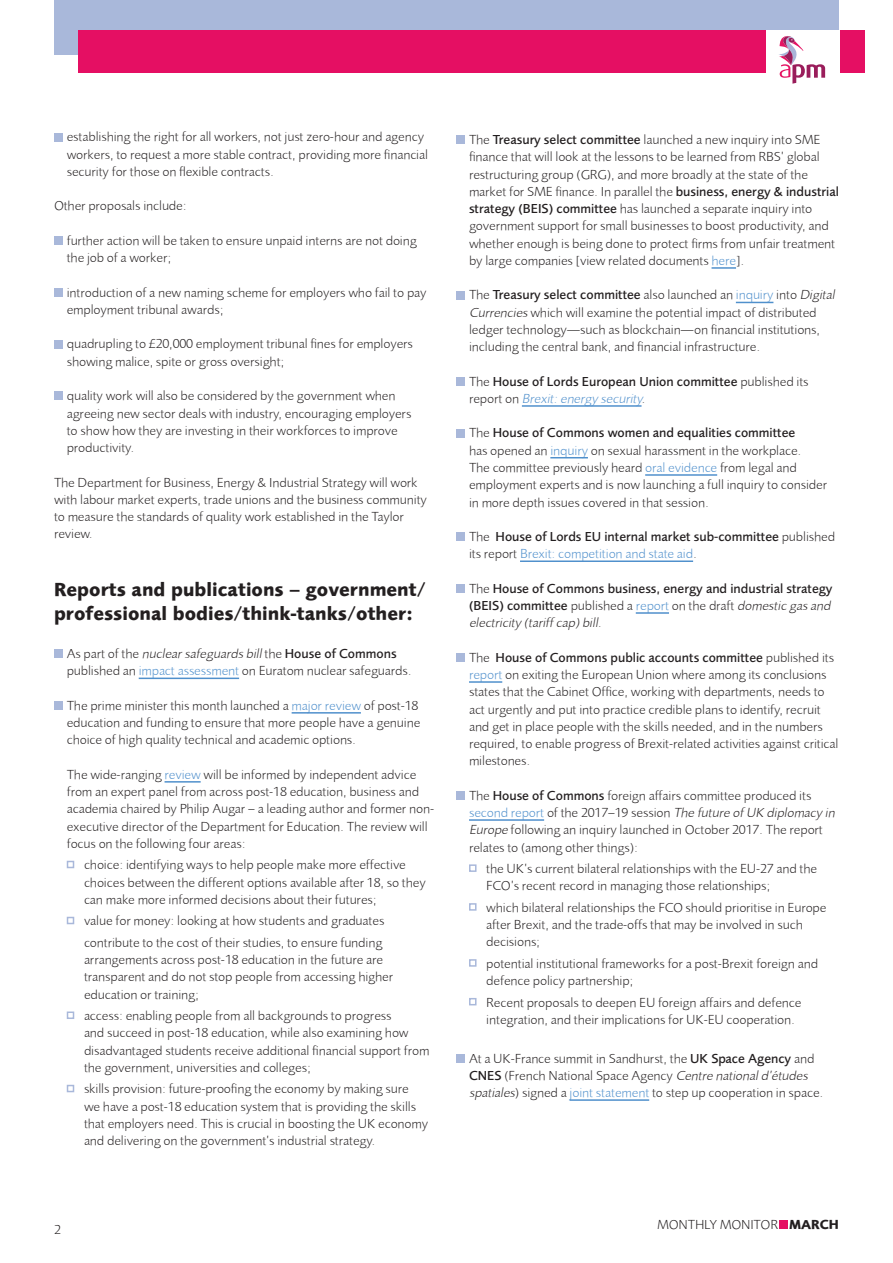
<style>
.page{position:relative;width:893px;height:1263px;background:#fff}
.page>*{position:absolute;margin:0;border:0;box-sizing:border-box;transform-origin:0 0}
.t1{font:700 19.5px/23.4px "Foundry Sans";color:#231f20}
.t2{font:300 13.5px/17.2px "Foundry Sans";color:#231f20}
.t3{font:500 13.5px/17.2px "Foundry Sans";color:#231f20}
.s1{font-style:italic}
.s2{font-weight:500}
.s3{color:#5090cc}
.s4{font-weight:300}
.s5{font-weight:300;font-style:italic;color:#5090cc}
.s6{font-weight:300;font-style:italic}
.s7{font-weight:300;color:#5090cc}
.s8{font-weight:700}
</style>
<div class="page">
<div style="left:54px;top:0;width:785px;height:54px;background:#a9b8da"></div>
<div style="left:78px;top:30px;width:787px;height:42px;background:#e50f63"></div>
<div style="left:766px;top:30px;width:74px;height:61px;background:#fff"></div>
<svg style="left:779px;top:36px;width:46px;height:48px"></svg>
<hr style="left:139px;top:678px;width:100px;height:1px;background:#5090cc">
<hr style="left:292px;top:712px;width:69px;height:2px;background:#5090cc">
<hr style="left:165px;top:781px;width:36px;height:2px;background:#5090cc">
<div style="left:54px;top:133px;width:9px;height:8px;background:#a9b8da"></div>
<div style="left:54px;top:236px;width:9px;height:9px;background:#a9b8da"></div>
<div style="left:54px;top:288px;width:9px;height:9px;background:#a9b8da"></div>
<div style="left:54px;top:340px;width:9px;height:8px;background:#a9b8da"></div>
<div style="left:54px;top:392px;width:9px;height:8px;background:#a9b8da"></div>
<div style="left:54px;top:650px;width:9px;height:8px;background:#a9b8da"></div>
<div style="left:54px;top:701px;width:9px;height:9px;background:#a9b8da"></div>
<svg style="left:67px;top:861px;width:7px;height:7px"></svg>
<svg style="left:67px;top:917px;width:7px;height:7px"></svg>
<svg style="left:67px;top:1011px;width:7px;height:8px"></svg>
<svg style="left:67px;top:1085px;width:7px;height:7px"></svg>
<hr style="left:711px;top:267px;width:25px;height:2px;background:#5090cc">
<hr style="left:736px;top:302px;width:37px;height:1px;background:#5090cc">
<hr style="left:522px;top:405px;width:119px;height:2px;background:#5090cc">
<hr style="left:550px;top:457px;width:38px;height:1px;background:#5090cc">
<hr style="left:645px;top:474px;width:72px;height:2px;background:#5090cc">
<hr style="left:520px;top:560px;width:173px;height:2px;background:#5090cc">
<hr style="left:636px;top:612px;width:33px;height:2px;background:#5090cc">
<hr style="left:469px;top:681px;width:33px;height:2px;background:#5090cc">
<hr style="left:469px;top:819px;width:75px;height:2px;background:#5090cc">
<hr style="left:570px;top:1099px;width:79px;height:2px;background:#5090cc">
<div style="left:456px;top:136px;width:9px;height:8px;background:#a9b8da"></div>
<div style="left:456px;top:291px;width:9px;height:8px;background:#a9b8da"></div>
<div style="left:456px;top:377px;width:9px;height:9px;background:#a9b8da"></div>
<div style="left:456px;top:429px;width:9px;height:8px;background:#a9b8da"></div>
<div style="left:456px;top:532px;width:9px;height:9px;background:#a9b8da"></div>
<div style="left:456px;top:584px;width:9px;height:9px;background:#a9b8da"></div>
<div style="left:456px;top:653px;width:9px;height:9px;background:#a9b8da"></div>
<div style="left:456px;top:791px;width:9px;height:9px;background:#a9b8da"></div>
<svg style="left:469px;top:864px;width:7px;height:8px"></svg>
<svg style="left:469px;top:903px;width:7px;height:8px"></svg>
<svg style="left:469px;top:959px;width:7px;height:8px"></svg>
<svg style="left:469px;top:998px;width:7px;height:7px"></svg>
<div style="left:456px;top:1054px;width:9px;height:8px;background:#a9b8da"></div>
<div style="left:779px;top:1220px;width:9px;height:9px;background:#e50f63"></div>
<p class="t2" style="left:67px;top:128px;width:363px">establishing the right for all workers, not just zero-hour and agency workers, to request a more stable contract, providing more financial security for those on flexible contracts.</p>
<p class="t2" style="left:54px;top:197px;width:134px">Other proposals include:</p>
<p class="t2" style="left:67px;top:232px;width:351px">further action will be taken to ensure unpaid interns are not doing the job of a worker;</p>
<p class="t2" style="left:67px;top:284px;width:361px">introduction of a new naming scheme for employers who fail to pay employment tribunal awards;</p>
<p class="t2" style="left:67px;top:335px;width:348px">quadrupling to £20,000 employment tribunal fines for employers showing malice, spite or gross oversight;</p>
<p class="t2" style="left:67px;top:387px;width:346px">quality work will also be considered by the government when agreeing new sector deals with industry, encouraging employers to show how they are investing in their workforces to improve productivity.</p>
<p class="t2" style="left:54px;top:473px;width:374px">The Department for Business, Energy &amp; Industrial Strategy will work with labour market experts, trade unions and the business community to measure the standards of quality work established in the Taylor review.</p>
<h1 class="t1" style="left:54px;top:578px;width:373px">Reports and publications – government/ professional bodies/think-tanks/other:</h1>
<p class="t2" style="left:67px;top:645px;width:346px">As part of the <span class="s1">nuclearsafeguards bill</span>the <span class="s2">House of Commons </span>published an <span class="s3">impact assessment</span> on Euratom nuclear safeguards.</p>
<p class="t2" style="left:67px;top:697px;width:355px">The prime minister this month launched a <span class="s3">major review</span> of post-18 education and funding to ensure that more people have a genuine choice of high quality technical and academic options.</p>
<p class="t2" style="left:67px;top:766px;width:369px">The wide-ranging <span class="s3">review</span> will be informed by independent advice from an expert panel from across post-18 education, business and academia chaired by Philip Augar – a leading author and former non&shy;executive director of the Department for Education. The review will focus on the following four areas:</p>
<p class="t2" style="left:84px;top:856px;width:343px">choice: identifying ways to help people make more effective choices between the different options available after 18, so they can make more informed decisions about their futures;</p>
<p class="t2" style="left:84px;top:910px;width:302px;line-height:21.5px">value for money: looking at how students and graduates contribute to the cost of their studies, to ensure funding</p>
<p class="t2" style="left:84px;top:951px;width:311px">arrangements across post-18 education in the future are transparent and do not stop people from accessing higher education or training;</p>
<p class="t2" style="left:84px;top:1007px;width:347px">access: enabling people from all backgrounds to progress<br>and succeed in post-18 education, while also examining how disadvantaged students receive additional financial support from the government, universities and colleges;</p>
<p class="t2" style="left:84px;top:1080px;width:345px">skills provision: future-proofing the economy by making sure we have a post-18 education system that is providing the skills that employers need. This is crucial in boosting the UK economy and delivering on the government’s industrial strategy.</p>
<p class="t2" style="left:54px;top:1221px;width:8px">2</p>
<p class="t2" style="left:469px;top:131px;width:371px">The <span class="s2">Treasury select committee</span> launched a new inquiry into SME finance that will look at the lessons to be learned from RBS’ global restructuring group (GRG), and more broadly at the state of the market for SME finance. In parallel the <span class="s2">business, energy &amp; industrial strategy (BEIS) committee</span> has launched a separate inquiry into government support for small businesses to boost productivity, and whether enough is being done to protect firms from unfair treatment by large companies [view related documents <span class="s3">here</span>].</p>
<p class="t2" style="left:469px;top:286px;width:370px">The <span class="s2">Treasury select committee</span> also launched an <span class="s3">inquiry</span> into <span class="s1">Digital Currencies</span> which will examine the potential impact of distributed ledger technology—such as blockchain—on financial institutions, including the central bank, and financial infrastructure.</p>
<p class="t3" style="left:469px;top:372px;width:341px"><span class="s4">The</span> House of Lords European Union committee <span class="s4">published its r e p o rt o n</span> <span class="s5">Brexit:energy security</span><span class="s6">.</span></p>
<p class="t2" style="left:469px;top:424px;width:360px">The <span class="s2">House of Commons women and equalities committee<br></span>has opened an <span class="s3">inquiry</span> on sexual harassment in the workplace.<br>The committee previously heard <span class="s3">oral evidence</span> from legal and employment experts and is now launching a full inquiry to consider in more depth issues covered in that session.</p>
<p class="t3" style="left:469px;top:528px;width:368px"><span class="s4">The</span> House of Lords EU internal market sub-committee <span class="s4">published its report</span> <span class="s7">Brexit: competition and state aid</span><span class="s4">.</span></p>
<p class="t3" style="left:469px;top:579px;width:366px;text-align:justify"><span class="s4">The</span> House of Commons business, energy and industrial strategy (BEIS) committee <span class="s4">published a</span> <span class="s7">report</span> <span class="s4">on the draft</span> <span class="s6">domestic gas and electricity (tariff cap)bill.</span></p>
<p class="t2" style="left:469px;top:648px;width:371px">The <span class="s2">House of Commons public accounts committee</span> published its <span class="s3">report</span> on exiting the European Union where among its conclusions states that the Cabinet Office, working with departments, needs to act urgently and put into practice credible plans to identify, recruit and get in place people with the skills needed, and in the numbers required, to enable progress of Brexit-related activities against critical milestones.</p>
<p class="t2" style="left:469px;top:786px;width:370px">The <span class="s2">House of Commons</span> foreign affairs committee produced its <span class="s3">second report</span> of the 2017–19 session <span class="s1">The future of UK diplomacy in Europe</span> following an inquiry launched in October 2017. The report relates to (among other things):</p>
<p class="t2" style="left:486px;top:860px;width:332px">the UK’s current bilateral relationships with the EU-27 and the<br>FCO’s recent record in managing those relationships;</p>
<p class="t2" style="left:486px;top:898px;width:342px">which bilateral relationships the FCO should prioritise in Europe after Brexit, and the trade-offs that may be involved in such decisions;</p>
<p class="t2" style="left:486px;top:954px;width:333px">potential institutional frameworks for a post-Brexit foreign and defence policy partnership;</p>
<p class="t2" style="left:486px;top:993px;width:317px">Recent proposals to deepen EU foreign affairs and defence integration, and their implications for UK-EU cooperation.</p>
<p class="t2" style="left:469px;top:1049px;width:356px">At a UK-France summit in Sandhurst, the <span class="s2">UK Space Agency</span> and<br><span class="s2">CNES</span> (French National Space Agency <span class="s1">Centre nationald’études spatiales</span>) signed a <span class="s3">joint statement</span> to step up cooperation in space.</p>
<p class="t2" style="left:657px;top:1215px;width:183px">MONTHLY MONITOR <span class="s8">MARCH</span></p>
</div>
